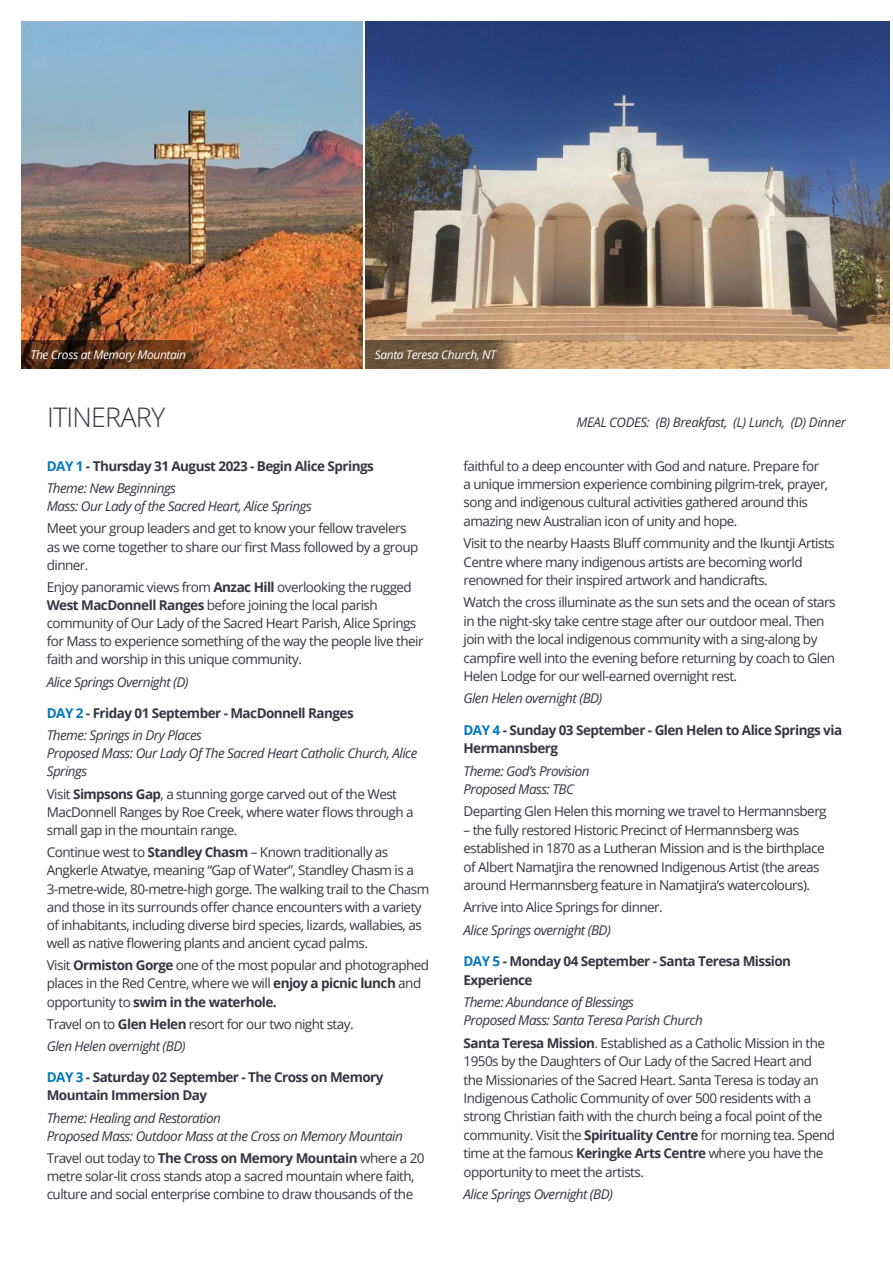
<style>
.page{position:relative;width:893px;height:1263px;background:#fff}
.page>*{position:absolute;margin:0;border:0;box-sizing:border-box;transform-origin:0 0}
.t1{font:300 27px "Open Sans";letter-spacing:-.03em;color:#343741}
.t2{font:13.5px/18.3px "Open Sans";letter-spacing:-.04em;color:#343741}
.t3{font:italic 13.5px/18.1px "Open Sans";letter-spacing:-.04em;color:#343741}
.t4{font:700 13.5px/22.4px "Open Sans";letter-spacing:-.04em;color:#343741}
.t5{font:italic 13.2px "Open Sans";letter-spacing:-.03em;color:#343741}
.t6{font:italic 12px "Open Sans";letter-spacing:-.03em;color:#fff}
.s1{color:#0077be}
.s2{font-weight:700}
.s3{font-weight:400;font-style:italic}
.s4{font-style:italic}
</style>
<div class="page">
<img style="left:21px;top:21px;width:341px;height:348px">
<img style="left:365px;top:21px;width:525px;height:348px">
<svg style="left:365px;top:340px;width:149px;height:29px;background:#705840"></svg>
<svg style="left:21px;top:340px;width:185px;height:29px;background:#583017"></svg>
<p class="t6" style="left:30px;top:347px;width:157px">The Cross at Memory Mountain</p>
<p class="t6" style="left:375px;top:347px;width:123px">Santa Teresa Church, NT</p>
<h1 class="t1" style="left:47px;top:399px;width:120px">ITINERARY</h1>
<p class="t5" style="left:576px;top:413px;width:271px">MEAL CODES: (B) Breakfast, (L) Lunch, (D) Dinner</p>
<p class="t2" style="left:463px;top:456px;width:366px">faithful to a deep encounter with God and nature. Prepare for a unique immersion experience combining pilgrim-trek, prayer, song and indigenous cultural activities gathered around this amazing new Australian icon of unity and hope.</p>
<p class="t2" style="left:463px;top:534px;width:373px">Visit to the nearby Haasts Bluff community and the Ikuntji Artists<br>Centre where many indigenous artists are becoming world renowned for their inspired artwork and handicrafts.</p>
<p class="t2" style="left:463px;top:593px;width:374px">Watch the cross illuminate as the sun sets and the ocean of stars in the night-sky take centre stage after our outdoor meal. Then join with the local indigenous community with a sing-along by campfire well into the evening before returning by coach to Glen Helen Lodge for our well-earned overnight rest.</p>
<p class="t3" style="left:463px;top:689px;width:140px">Glen Helen overnight (BD)</p>
<p class="t4" style="left:463px;top:720px;width:380px;line-height:18.3px"><span class="s1">DAY 4</span> - Sunday 03 September - Glen Helen to Alice Springs via<br>Hermannsberg</p>
<p class="t3" style="left:463px;top:761px;width:128px">Theme: God’s Provision<br>Proposed Mass: TBC</p>
<p class="t2" style="left:463px;top:802px;width:365px">Departing Glen Helen this morning we travel to Hermannsberg</p>
<p class="t2" style="left:463px;top:820px;width:363px">– the fully restored Historic Precinct of Hermannsberg was established in 1870 as a Lutheran Mission and is the birthplace of Albert Namatjira the renowned Indigenous Artist (the areas around Hermannsberg feature in Namatjira’s watercolours).</p>
<p class="t2" style="left:463px;top:898px;width:201px">Arrive into Alice Springs for dinner.</p>
<p class="t3" style="left:463px;top:921px;width:149px">Alice Springs overnight (BD)</p>
<p class="t4" style="left:463px;top:952px;width:329px;line-height:18.3px"><span class="s1">DAY 5</span> - Monday 04 September - Santa Teresa Mission<br>Experience</p>
<p class="t3" style="left:463px;top:993px;width:241px">Theme: Abundance of Blessings<br>Proposed Mass: Santa Teresa Parish Church</p>
<p class="t2" style="left:463px;top:1034px;width:373px"><span class="s2">Santa Teresa Mission</span>. Established as a Catholic Mission in the 1950s by the Daughters of Our Lady of the Sacred Heart and<br>the Missionaries of the Sacred Heart. Santa Teresa is today an Indigenous Catholic Community of over 500 residents with a strong Christian faith with the church being a focal point of the community. Visit the <span class="s2">Spirituality Centre</span> for morning tea. Spend time at the famous <span class="s2">Keringke Arts Centre</span> where you have the opportunity to meet the artists.</p>
<p class="t3" style="left:463px;top:1185px;width:151px">Alice Springs Overnight (BD)</p>
<p class="t4" style="left:47px;top:454px;width:328px"><span class="s1">DAY 1</span> - Thursday 31 August 2023 - Begin Alice Springs<br><span class="s3">Theme: New Beginnings</span></p>
<p class="t3" style="left:47px;top:497px;width:267px">Mass: Our Lady of the Sacred Heart, Alice Springs</p>
<p class="t2" style="left:47px;top:519px;width:373px">Meet your group leaders and get to know your fellow travelers as we come together to share our first Mass followed by a group dinner.</p>
<p class="t2" style="left:47px;top:578px;width:378px">Enjoy panoramic views from <span class="s2">Anzac Hill</span> overlooking the rugged <span class="s2">West MacDonnell Ranges</span> before joining the local parish community of Our Lady of the Sacred Heart Parish, Alice Springs for Mass to experience something of the way the people live their faith and worship in this unique community.</p>
<p class="t3" style="left:47px;top:672px;width:144px">Alice Springs Overnight (D)</p>
<p class="t4" style="left:47px;top:701px;width:308px"><span class="s1">DAY 2</span> - Friday 01 September - MacDonnell Ranges<br><span class="s3">Theme: Springs in Dry Places</span></p>
<p class="t3" style="left:47px;top:744px;width:372px">Proposed Mass: Our Lady Of The Sacred Heart Catholic Church, Alice<br>Springs</p>
<p class="t2" style="left:47px;top:784px;width:368px">Visit <span class="s2">Simpsons Gap</span>, a stunning gorge carved out of the West<br>MacDonnell Ranges by Roe Creek, where water flows through a small gap in the mountain range.</p>
<p class="t2" style="left:47px;top:843px;width:384px">Continue west to <span class="s2">Standley Chasm</span> – Known traditionally as Angkerle Atwatye, meaning “Gap of Water”, Standley Chasm is a 3-metre-wide, 80-metre-high gorge. The walking trail to the Chasm and those in its surrounds offer chance encounters with a variety of inhabitants, including diverse bird species, lizards, wallabies, as well as native flowering plants and ancient cycad palms.</p>
<p class="t2" style="left:47px;top:956px;width:384px">Visit <span class="s2">Ormiston Gorge</span> one of the most popular and photographed places in the Red Centre, where we will <span class="s2">enjoy a picnic lunch</span> and opportunity to <span class="s2">swim in the waterhole.</span></p>
<p class="t2" style="left:47px;top:1012px;width:308px;line-height:22.4px">Travel on to <span class="s2">Glen Helen</span> resort for our two night stay.<br><span class="s4">Glen Helen overnight (BD)</span></p>
<p class="t4" style="left:47px;top:1068px;width:338px;line-height:18.1px"><span class="s1">DAY 3</span> - Saturday 02 September - The Cross on Memory<br>Mountain Immersion Day</p>
<p class="t3" style="left:47px;top:1108px;width:358px">Theme: Healing and Restoration<br>Proposed Mass: Outdoor Mass at the Cross on Memory Mountain</p>
<p class="t2" style="left:47px;top:1149px;width:379px">Travel out today to <span class="s2">The Cross on Memory Mountain</span> where a 20 metre solar-lit cross stands atop a sacred mountain where faith, culture and social enterprise combine to draw thousands of the</p>
</div>
